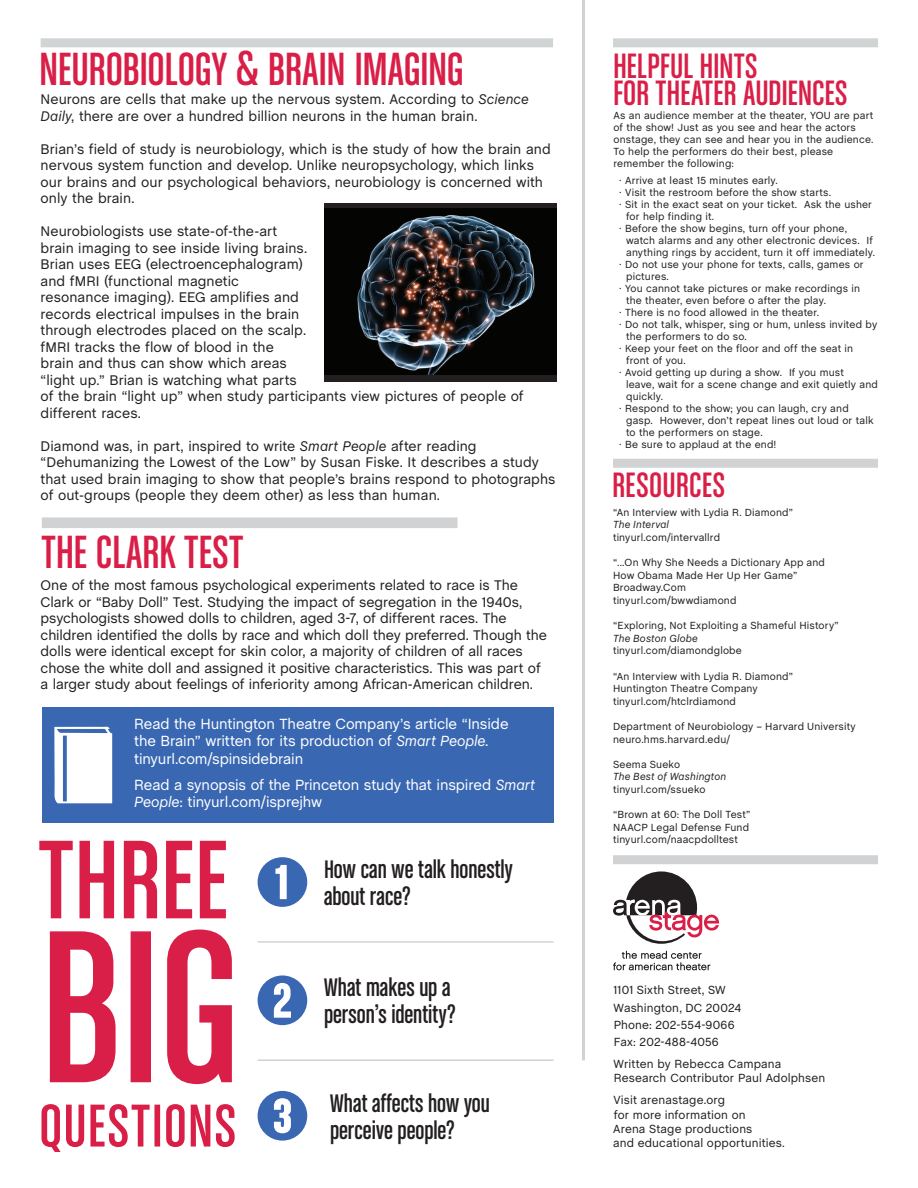
<style>
.page{position:relative;width:918px;height:1188px;background:#fff}
.page>*{position:absolute;margin:0;border:0;box-sizing:border-box;transform-origin:0 0}
.t1{font:49.5px "Chalet Comprime Cologne Eighty";letter-spacing:-.005em;color:#d91e47}
.t2{font:37.5px/27px "Chalet Comprime Cologne Eighty";color:#d91e47}
.t3{font:27px/27px "Chalet Comprime Cologne Sixty";color:#231f20}
.t4{font:15px/17.2px "Chalet";letter-spacing:-.01em;color:#fff}
.t5{font:14.25px/16.5px "Chalet";color:#231f20}
.t6{font:12px/14.4px "Chalet";letter-spacing:.01em;color:#231f20}
.t7{font:10.5px/12.6px "Chalet";letter-spacing:.015em;color:#231f20}
.t8{font:italic 10.5px "Chalet";letter-spacing:.015em;color:#231f20}
.s1{font-style:italic}
</style>
<div class="page">
<svg style="left:613px;top:951px;width:97px;height:19px"></svg>
<svg style="left:613px;top:871px;width:106px;height:73px"></svg>
<hr style="left:582px;top:0;width:3px;height:1060px;background:#d1d2d4">
<svg style="left:42px;top:1104px;width:193px;height:48px"></svg>
<svg style="left:50px;top:930px;width:182px;height:154px"></svg>
<svg style="left:39px;top:841px;width:187px;height:77px"></svg>
<div style="left:613px;top:855px;width:265px;height:9px;background:#d1d2d4"></div>
<div style="left:613px;top:459px;width:265px;height:9px;background:#d1d2d4"></div>
<div style="left:258px;top:857px;width:49px;height:50px;background:#3967b2;border-radius:50%"></div>
<svg style="left:275px;top:865px;width:12px;height:34px"></svg>
<div style="left:258px;top:1091px;width:49px;height:50px;background:#3967b2;border-radius:50%"></div>
<svg style="left:274px;top:1098px;width:17px;height:35px"></svg>
<div style="left:258px;top:975px;width:49px;height:50px;background:#3967b2;border-radius:50%"></div>
<svg style="left:274px;top:983px;width:17px;height:35px"></svg>
<hr style="left:258px;top:941px;width:296px;height:2px;background:#d1d4d4">
<hr style="left:258px;top:1059px;width:296px;height:2px;background:#d1d4d4">
<div style="left:613px;top:38px;width:265px;height:9px;background:#d1d4d4"></div>
<div style="left:41px;top:38px;width:512px;height:9px;background:#d1d4d4"></div>
<div style="left:324px;top:203px;width:232px;height:179px;background:#231f20"></div>
<img style="left:324px;top:208px;width:232px;height:167px">
<div style="left:42px;top:707px;width:512px;height:116px;background:#3967b2"></div>
<div style="left:42px;top:517px;width:416px;height:11px;background:#d1d2d4"></div>
<svg style="left:54px;top:727px;width:58px;height:76px;background:#e8edf6"></svg>
<h1 class="t1" style="left:39px;top:42px;width:426px">NEUROBIOLOGY &amp; BRAIN IMAGING</h1>
<p class="t5" style="left:41px;top:91px;width:490px">Neurons are cells that make up the nervous system. According to <span class="s1">Science<br>Daily</span>, there are over a hundred billion neurons in the human brain.</p>
<p class="t5" style="left:41px;top:141px;width:512px">Brian’s field of study is neurobiology, which is the study of how the brain and nervous system function and develop. Unlike neuropsychology, which links our brains and our psychological behaviors, neurobiology is concerned with only the brain.</p>
<p class="t5" style="left:41px;top:223px;width:485px">Neurobiologists use state-of-the-art<br>brain imaging to see inside living brains.<br>Brian uses EEG (electroencephalogram)<br>and fMRI (functional magnetic<br>resonance imaging). EEG amplifies and<br>records electrical impulses in the brain<br>through electrodes placed on the scalp.<br>fMRI tracks the flow of blood in the<br>brain and thus can show which areas<br>“light up.” Brian is watching what parts<br>of the brain “light up” when study participants view pictures of people of different races.</p>
<p class="t5" style="left:41px;top:438px;width:516px">Diamond was, in part, inspired to write <span class="s1">Smart People</span> after reading “Dehumanizing the Lowest of the Low” by Susan Fiske. It describes a study that used brain imaging to show that people’s brains respond to photographs of out-groups (people they deem other) as less than human.</p>
<h1 class="t1" style="left:42px;top:525px;width:203px">THE CLARK TEST</h1>
<p class="t5" style="left:41px;top:577px;width:508px">One of the most famous psychological experiments related to race is The Clark or “Baby Doll” Test. Studying the impact of segregation in the 1940s, psychologists showed dolls to children, aged 3-7, of different races. The children identified the dolls by race and which doll they preferred. Though the dolls were identical except for skin color, a majority of children of all races chose the white doll and assigned it positive characteristics. This was part of a larger study about feelings of inferiority among African-American children.</p>
<p class="t4" style="left:134px;top:716px;width:376px">Read the Huntington Theatre Company’s article “Inside the Brain” written for its production of <span class="s1">Smart People</span>. tinyurl.com/spinsidebrain</p>
<p class="t4" style="left:134px;top:777px;width:403px">Read a synopsis of the Princeton study that inspired <span class="s1">Smart<br>People</span>: tinyurl.com/isprejhw</p>
<h3 class="t3" style="left:324px;top:855px;width:190px">How can we talk honestly about race?</h3>
<h3 class="t3" style="left:324px;top:974px;width:133px">What makes up a person’s identity?</h3>
<h3 class="t3" style="left:330px;top:1089px;width:161px">What affects how you perceive people?</h3>
<h2 class="t2" style="left:613px;top:52px;width:236px">HELPFUL HINTS<br>FOR THEATER AUDIENCES</h2>
<p class="t7" style="left:614px;top:109px;width:262px;line-height:12px">As an audience member at the theater, YOU are part of the show! Just as you see and hear the actors onstage, they can see and hear you in the audience.<br>To help the performers do their best, please remember the following:</p>
<p class="t7" style="left:619px;top:174px;width:160px">· Arrive at least 15 minutes early.</p>
<p class="t7" style="left:619px;top:186px;width:213px">· Visit the restroom before the show starts.</p>
<p class="t7" style="left:619px;top:198px;width:254px">· Sit in the exact seat on your ticket. Ask the usher</p>
<p class="t7" style="left:626px;top:210px;width:90px">for help finding it.</p>
<p class="t7" style="left:619px;top:222px;width:229px">· Before the show begins, turn off your phone,</p>
<p class="t7" style="left:626px;top:234px;width:248px">watch alarms and any other electronic devices. If</p>
<p class="t7" style="left:626px;top:246px;width:250px">anything rings by accident, turn it off immediately.</p>
<p class="t7" style="left:619px;top:258px;width:246px">· Do not use your phone for texts, calls, games or</p>
<p class="t7" style="left:626px;top:270px;width:44px">pictures.</p>
<p class="t7" style="left:619px;top:282px;width:242px">· You cannot take pictures or make recordings in</p>
<p class="t7" style="left:626px;top:294px;width:201px">the theater, even before o after the play.</p>
<p class="t7" style="left:619px;top:306px;width:201px">· There is no food allowed in the theater.</p>
<p class="t7" style="left:619px;top:318px;width:259px">· Do not talk, whisper, sing or hum, unless invited by</p>
<p class="t7" style="left:626px;top:330px;width:122px">the performers to do so.</p>
<p class="t7" style="left:619px;top:342px;width:235px">· Keep your feet on the floor and off the seat in</p>
<p class="t7" style="left:626px;top:354px;width:61px">front of you.</p>
<p class="t7" style="left:619px;top:366px;width:226px">· Avoid getting up during a show. If you must</p>
<p class="t7" style="left:626px;top:378px;width:253px">leave, wait for a scene change and exit quietly and</p>
<p class="t7" style="left:626px;top:390px;width:38px">quickly.</p>
<p class="t7" style="left:619px;top:402px;width:231px">· Respond to the show; you can laugh, cry and</p>
<p class="t7" style="left:626px;top:414px;width:249px">gasp. However, don’t repeat lines out loud or talk</p>
<p class="t7" style="left:626px;top:426px;width:138px">to the performers on stage.</p>
<p class="t7" style="left:619px;top:438px;width:159px">· Be sure to applaud at the end!</p>
<h2 class="t2" style="left:612px;top:471px;width:115px">RESOURCES</h2>
<p class="t7" style="left:613px;top:506px;width:182px">“An Interview with Lydia R. Diamond”</p>
<p class="t8" style="left:613px;top:519px;width:58px">The Interval</p>
<p class="t7" style="left:613px;top:531px;width:109px">tinyurl.com/intervallrd</p>
<p class="t7" style="left:613px;top:557px;width:213px">“...On Why She Needs a Dictionary App and<br>How Obama Made Her Up Her Game”<br>Broadway.Com<br>tinyurl.com/bwwdiamond</p>
<p class="t7" style="left:613px;top:620px;width:227px">“Exploring, Not Exploiting a Shameful History”</p>
<p class="t8" style="left:613px;top:632px;width:86px">The Boston Globe</p>
<p class="t7" style="left:613px;top:645px;width:130px">tinyurl.com/diamondglobe</p>
<p class="t7" style="left:613px;top:670px;width:182px">“An Interview with Lydia R. Diamond”<br>Huntington Theatre Company tinyurl.com/htclrdiamond</p>
<p class="t7" style="left:613px;top:720px;width:244px">Department of Neurobiology – Harvard University neuro.hms.harvard.edu/</p>
<p class="t7" style="left:613px;top:758px;width:69px">Seema Sueko</p>
<p class="t8" style="left:613px;top:771px;width:115px">The Best of Washington</p>
<p class="t7" style="left:613px;top:783px;width:94px">tinyurl.com/ssueko</p>
<p class="t7" style="left:613px;top:809px;width:139px">“Brown at 60: The Doll Test”<br>NAACP Legal Defense Fund tinyurl.com/naacpdolltest</p>
<p class="t6" style="left:614px;top:982px;width:129px;line-height:17.2px">1101 Sixth Street, SW<br>Washington, DC 20024<br>Phone: 202-554-9066<br>Fax: 202-488-4056</p>
<p class="t6" style="left:614px;top:1057px;width:213px">Written by Rebecca Campana<br>Research Contributor Paul Adolphsen</p>
<p class="t6" style="left:613px;top:1093px;width:173px">Visit arenastage.org<br>for more information on<br>Arena Stage productions<br>and educational opportunities.</p>
</div>
